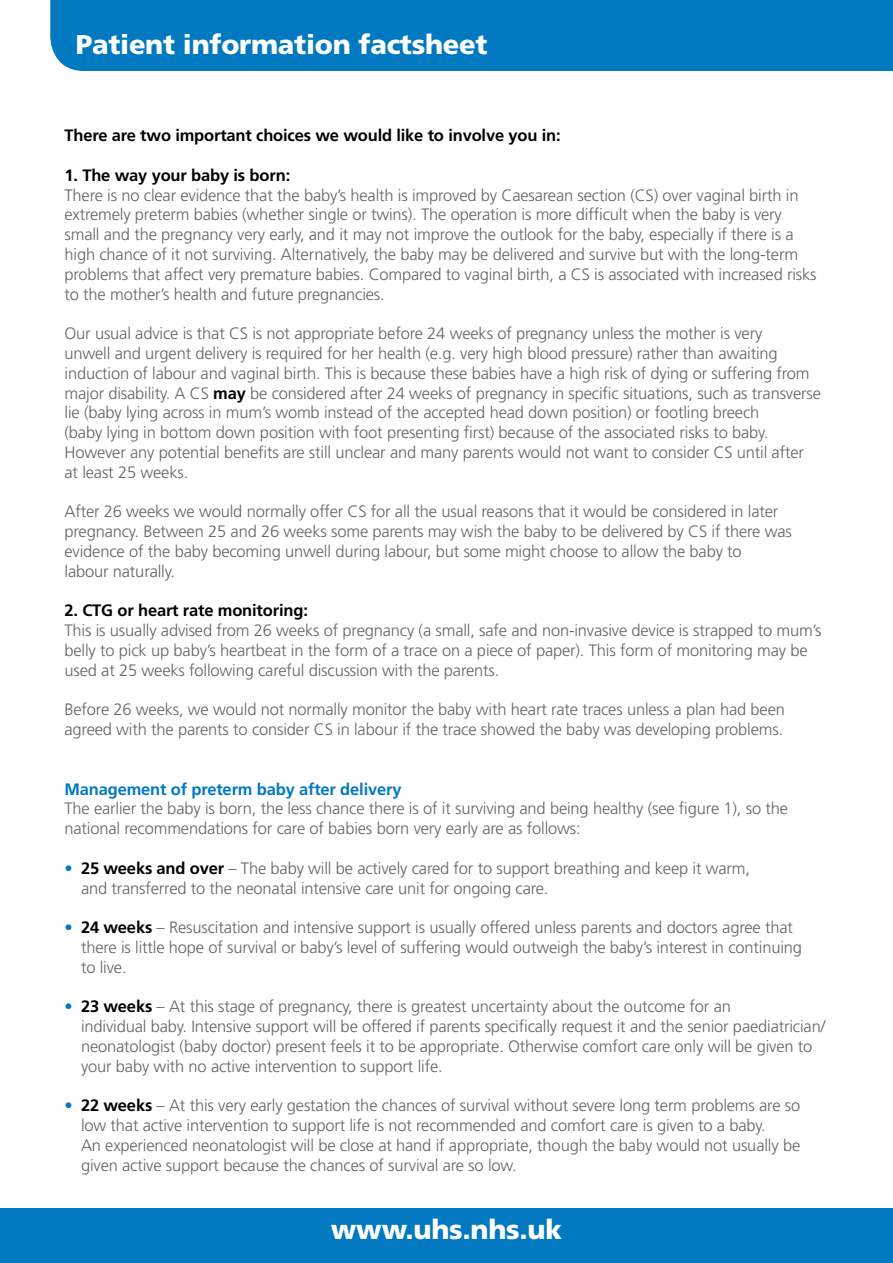
<style>
.page{position:relative;width:893px;height:1263px;background:#fff}
.page>*{position:absolute;margin:0;border:0;box-sizing:border-box;transform-origin:0 0}
.t1{font:900 27.15px "Frutiger";letter-spacing:-.01em;color:#fff}
.t2{font:300 16.5px/19.8px "Frutiger";letter-spacing:-.01em;color:#636466}
.t3{font:700 16.5px "Frutiger";letter-spacing:-.01em;color:#000}
.t4{font:700 16.5px "Frutiger";letter-spacing:-.01em;color:#0079c1}
.s1{font-weight:700;color:#000}
.s2{color:#0079c1}
</style>
<div class="page">
<div style="left:50px;top:0;width:843px;height:71px;background:#0079c1"></div>
<div style="left:0;top:1209px;width:893px;height:54px;background:#0079c1"></div>
<h1 class="t1" style="left:76px;top:28px;width:413px">Patient information factsheet</h1>
<p class="t3" style="left:65px;top:126px;width:498px">There are two important choices we would like to involve you in:</p>
<p class="t3" style="left:65px;top:165px;width:227px">1. The way your baby is born:</p>
<p class="t2" style="left:65px;top:185px;width:754px">There is no clear evidence that the baby’s health is improved by Caesarean section (CS) over vaginal birth in extremely preterm babies (whether single or twins). The operation is more difficult when the baby is very small and the pregnancy very early, and it may not improve the outlook for the baby, especially if there is a high chance of it not surviving. Alternatively, the baby may be delivered and survive but with the long-term problems that affect very premature babies. Compared to vaginal birth, a CS is associated with increased risks to the mother’s health and future pregnancies.</p>
<p class="t2" style="left:65px;top:324px;width:758px">Our usual advice is that CS is not appropriate before 24 weeks of pregnancy unless the mother is very<br>unwell and urgent delivery is required for her health (e.g. very high blood pressure) rather than awaiting induction of labour and vaginal birth. This is because these babies have a high risk of dying or suffering from major disability. A CS <span class="s1">may</span> be considered after 24 weeks of pregnancy in specific situations, such as transverse lie (baby lying across in mum’s womb instead of the accepted head down position) or footling breech<br>(baby lying in bottom down position with foot presenting first) because of the associated risks to baby.<br>However any potential benefits are still unclear and many parents would not want to consider CS until after at least 25 weeks.</p>
<p class="t2" style="left:65px;top:502px;width:729px">After 26 weeks we would normally offer CS for all the usual reasons that it would be considered in later pregnancy. Between 25 and 26 weeks some parents may wish the baby to be delivered by CS if there was evidence of the baby becoming unwell during labour, but some might choose to allow the baby to<br>labour naturally.</p>
<p class="t3" style="left:65px;top:601px;width:245px">2. CTG or heart rate monitoring:</p>
<p class="t2" style="left:65px;top:621px;width:759px">This is usually advised from 26 weeks of pregnancy (a small, safe and non-invasive device is strapped to mum’s belly to pick up baby’s heartbeat in the form of a trace on a piece of paper). This form of monitoring may be used at 25 weeks following careful discussion with the parents.</p>
<p class="t2" style="left:65px;top:700px;width:722px">Before 26 weeks, we would not normally monitor the baby with heart rate traces unless a plan had been agreed with the parents to consider CS in labour if the trace showed the baby was developing problems.</p>
<p class="t4" style="left:65px;top:779px;width:338px">Management of preterm baby after delivery</p>
<p class="t2" style="left:65px;top:799px;width:725px">The earlier the baby is born, the less chance there is of it surviving and being healthy (see figure 1), so the national recommendations for care of babies born very early are as follows:</p>
<p class="t2" style="left:81px;top:858px;width:670px;text-indent:-16px"><span class="s2">•</span> <span class="s1">25 weeks and over</span> – The baby will be actively cared for to support breathing and keep it warm, and transferred to the neonatal intensive care unit for ongoing care.</p>
<p class="t2" style="left:81px;top:918px;width:723px;text-indent:-16px"><span class="s2">•</span> <span class="s1">24 weeks</span> – Resuscitation and intensive support is usually offered unless parents and doctors agree that there is little hope of survival or baby’s level of suffering would outweigh the baby’s interest in continuing to live.</p>
<p class="t2" style="left:81px;top:997px;width:746px;text-indent:-16px"><span class="s2">•</span> <span class="s1">23 weeks</span> – At this stage of pregnancy, there is greatest uncertainty about the outcome for an<br>individual baby. Intensive support will be offered if parents specifically request it and the senior paediatrician/ neonatologist (baby doctor) present feels it to be appropriate. Otherwise comfort care only will be given to your baby with no active intervention to support life.</p>
<p class="t2" style="left:81px;top:1096px;width:721px;text-indent:-16px"><span class="s2">•</span> <span class="s1">22 weeks</span> – At this very early gestation the chances of survival without severe long term problems are so low that active intervention to support life is not recommended and comfort care is given to a baby.<br>An experienced neonatologist will be close at hand if appropriate, though the baby would not usually be given active support because the chances of survival are so low.</p>
<h1 class="t1" style="left:331px;top:1213px;width:233px">www.uhs.nhs.uk</h1>
</div>
